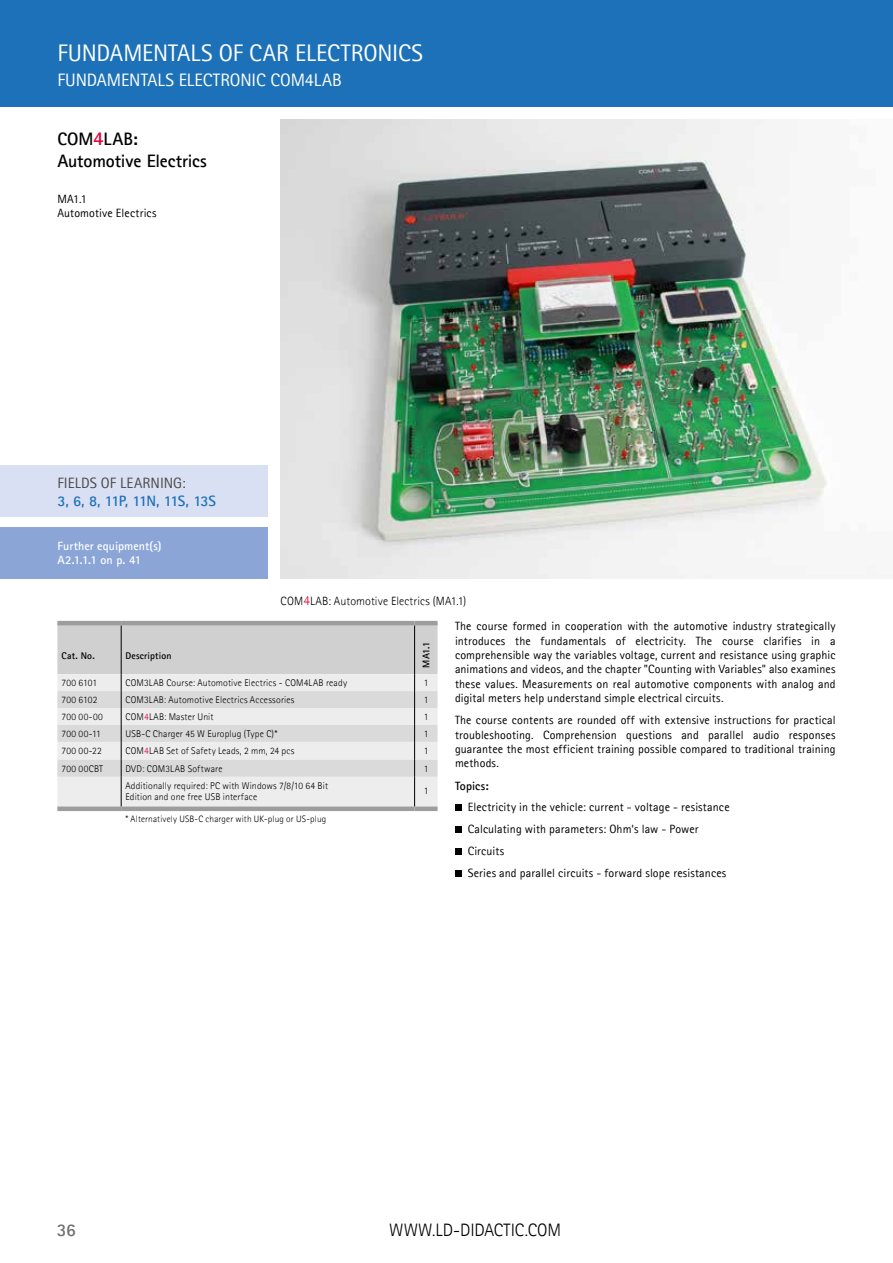
<style>
.page{position:relative;width:893px;height:1263px;background:#fff}
.page>*{position:absolute;margin:0;border:0;box-sizing:border-box;transform-origin:0 0}
.t1{font:24px "Agfa Rotis Sans Serif";letter-spacing:-.005em;color:#fff}
.t2{font:18px "Agfa Rotis Sans Serif";letter-spacing:-.005em;color:#fff}
.t3{font:700 18px/21.6px "Agfa Rotis Sans Serif";letter-spacing:-.005em;color:#000}
.t4{font:300 18px "Agfa Rotis Sans Serif";color:#000}
.t5{font:700 18px "Agfa Rotis Sans Serif";color:#706f6f}
.t6{font:700 15px "Agfa Rotis Sans Serif";letter-spacing:-.055em;color:#1d71b8}
.t7{font:15px "Agfa Rotis Sans Serif";letter-spacing:.005em;color:#4a4a49}
.t8{font:12px/14.4px "Agfa Rotis Sans Serif";letter-spacing:.01em;color:#000;text-align:justify}
.t9{font:300 12px "Agfa Rotis Sans Serif";letter-spacing:.01em;color:#000}
.t10{font:700 12px/14.4px "Agfa Rotis Sans Serif";letter-spacing:.005em;color:#fff}
.t11{font:700 12px "Agfa Rotis Sans Serif";letter-spacing:.005em;color:#000}
.t12{font:300 9.75px/11.7px "Agfa Rotis Sans Serif";letter-spacing:.015em;color:#000}
.t13{font:700 9.75px "Agfa Rotis Sans Serif";letter-spacing:.02em;color:#000}
.t14{font:300 9.3px "Agfa Rotis Sans Serif";letter-spacing:.02em;color:#000}
.s1{font-size:19.5px;color:#e4003a}
.s2{font-size:13.5px;color:#e4003a}
.s3{color:#e4003a}
</style>
<div class="page">
<div style="left:0;top:0;width:893px;height:106px;background:#1d71b8"></div>
<div style="left:0;top:527px;width:268px;height:51px;background:#8aa5d6"></div>
<img style="left:281px;top:119px;width:546px;height:459px">
<div style="left:455px;top:804px;width:6px;height:7px;background:#000"></div>
<div style="left:455px;top:826px;width:6px;height:7px;background:#000"></div>
<div style="left:455px;top:848px;width:6px;height:7px;background:#000"></div>
<svg style="left:455px;top:871px;width:6px;height:6px"></svg>
<svg style="left:57px;top:625px;width:381px;height:181px;background:#dedede"></svg>
<div style="left:57px;top:806px;width:64px;height:5px;background:#9d9d9c"></div>
<div style="left:121px;top:806px;width:294px;height:5px;background:#9d9d9c"></div>
<div style="left:415px;top:806px;width:23px;height:5px;background:#9d9d9c"></div>
<hr style="left:57px;top:621px;width:64px;height:4px;background:#9d9d9c">
<hr style="left:121px;top:621px;width:294px;height:4px;background:#9d9d9c">
<hr style="left:415px;top:621px;width:23px;height:4px;background:#9d9d9c">
<div style="left:0;top:465px;width:268px;height:51px;background:#dae0f3"></div>
<h1 class="t1" style="left:57px;top:39px;width:367px">FUNDAMENTALS OF CAR ELECTRONICS</h1>
<h2 class="t2" style="left:57px;top:69px;width:286px">FUNDAMENTALS ELECTRONIC COM4LAB</h2>
<h2 class="t3" style="left:57px;top:128px;width:151px">COM<span class="s1">4</span>LAB:<br>Automotive Electrics</h2>
<p class="t8" style="left:57px;top:191px;width:101px">MA1.1<br>Automotive Electrics</p>
<p class="t7" style="left:57px;top:474px;width:130px">FIELDS OF LEARNING:</p>
<p class="t6" style="left:57px;top:491px;width:160px">3, 6, 8, 11P, 11N, 11S, 13S</p>
<p class="t10" style="left:57px;top:538px;width:106px">Further equipment(s)<br>A2.1.1.1 on p. 41</p>
<p class="t9" style="left:281px;top:594px;width:187px">COM<span class="s2">4</span>LAB: Automotive Electrics (MA1.1)</p>
<p class="t13" style="left:62px;top:650px;width:35px">Cat. No.</p>
<p class="t13" style="left:125px;top:650px;width:48px">Description</p>
<p class="t13" style="left:420px;top:668px;width:27px;rotate:-90deg">MA1.1</p>
<p class="t12" style="left:62px;top:677px;width:37px">700 6101</p>
<p class="t12" style="left:125px;top:677px;width:223px">COM3LAB Course: Automotive Electrics - COM4LAB ready</p>
<p class="t12" style="left:424px;top:677px;width:6px">1</p>
<p class="t12" style="left:62px;top:694px;width:37px">700 6102</p>
<p class="t12" style="left:125px;top:694px;width:171px">COM3LAB: Automotive Electrics Accessories</p>
<p class="t12" style="left:424px;top:694px;width:6px">1</p>
<p class="t12" style="left:62px;top:711px;width:43px">700 00-00</p>
<p class="t12" style="left:125px;top:711px;width:90px">COM<span class="s3">4</span>LAB: Master Unit</p>
<p class="t12" style="left:424px;top:711px;width:6px">1</p>
<p class="t12" style="left:62px;top:728px;width:41px">700 00-11</p>
<p class="t12" style="left:125px;top:728px;width:153px">USB-C Charger 45 W Europlug (Type C)*</p>
<p class="t12" style="left:424px;top:728px;width:6px">1</p>
<p class="t12" style="left:62px;top:745px;width:42px">700 00-22</p>
<p class="t12" style="left:125px;top:745px;width:170px">COM<span class="s3">4</span>LAB Set of Safety Leads, 2 mm, 24 pcs</p>
<p class="t12" style="left:424px;top:745px;width:6px">1</p>
<p class="t12" style="left:62px;top:762px;width:43px">700 00CBT</p>
<p class="t12" style="left:125px;top:762px;width:99px">DVD: COM3LAB Software</p>
<p class="t12" style="left:424px;top:762px;width:6px">1</p>
<p class="t12" style="left:125px;top:779px;width:204px">Additionally required: PC with Windows 7/8/10 64 Bit<br>Edition and one free USB interface</p>
<p class="t12" style="left:424px;top:785px;width:6px">1</p>
<p class="t14" style="left:125px;top:814px;width:202px">* Alternatively USB-C charger with UK-plug or US-plug</p>
<p class="t8" style="left:455px;top:619px;width:382px">The course formed in cooperation with the automotive industry strategically introduces the fundamentals of electricity. The course clarifies in a comprehensible way the variables voltage, current and resistance using graphic animations and videos, and the chapter "Counting with Variables" also examines these values. Measurements on real automotive components with analog and digital meters help understand simple electrical circuits.</p>
<p class="t8" style="left:455px;top:713px;width:382px">The course contents are rounded off with extensive instructions for practical troubleshooting. Comprehension questions and parallel audio responses guarantee the most efficient training possible compared to traditional training methods.</p>
<p class="t11" style="left:455px;top:778px;width:35px">Topics:</p>
<p class="t8" style="left:468px;top:796px;width:263px;line-height:22px;text-align:left">Electricity in the vehicle: current - voltage - resistance Calculating with parameters: Ohm‘s law - Power Circuits<br>Series and parallel circuits - forward slope resistances</p>
<h2 class="t5" style="left:57px;top:1218px;width:20px">36</h2>
<h2 class="t4" style="left:389px;top:1220px;width:173px">WWW.LD-DIDACTIC.COM</h2>
</div>
